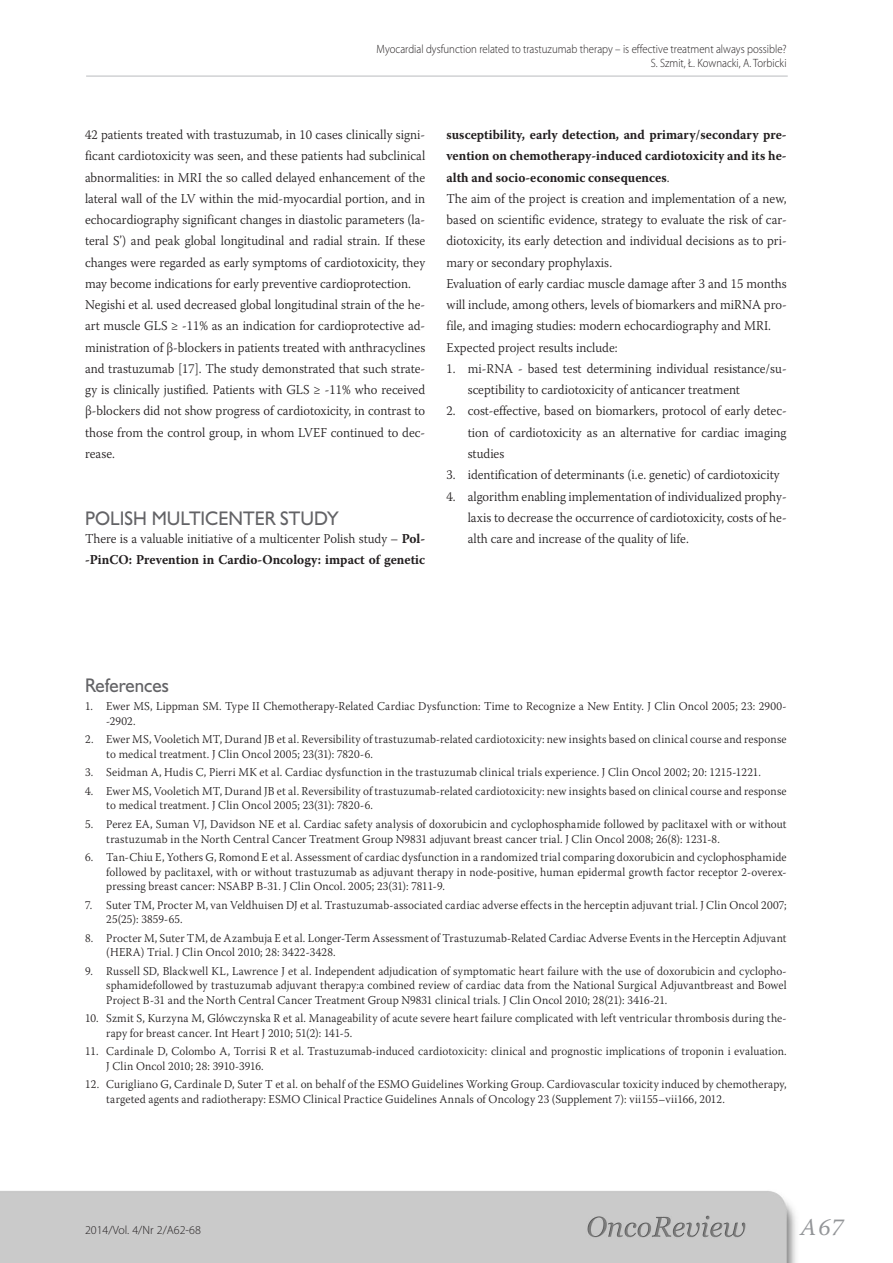
<style>
.page{position:relative;width:893px;height:1263px;background:#fff}
.page>*{position:absolute;margin:0;border:0;box-sizing:border-box;transform-origin:0 0}
.t1{font:italic 24px "Warnock Pro";color:#939598}
.t2{font:18px "Humanst 521 PL";color:#636366;scale:.95 1}
.t3{font:300 13.5px/21.3px "Warnock Pro";color:#231f20;scale:.95 1}
.t4{font:700 13.5px/21.3px "Warnock Pro";color:#231f20;scale:.95 1}
.t5{font:300 12px/14.4px "Warnock Pro";letter-spacing:.015em;color:#231f20;scale:.95 1}
.t6{font:300 12px/13.5px "Myriad Pro";color:#231f20;text-align:right;scale:.9 1}
.t7{font:300 12px "Myriad Pro";color:#231f20}
.s1{font-weight:300}
.s2{font-weight:700}
</style>
<div class="page">
<div style="left:0;top:1191px;width:796px;height:72px;background:#cacaca"></div>
<hr style="left:86px;top:75px;width:702px;height:2px;background:#d1d2d4">
<p class="t6" style="left:377px;top:42px;width:457px">Myocardial dysfunction related to trastuzumab therapy – is effective treatment always possible?<br>S. Szmit, Ł. Kownacki, A. Torbicki</p>
<p class="t3" style="left:85px;top:124px;width:360px">42 patients treated with trastuzumab, in 10 cases clinically signi&shy;ficant cardiotoxicity was seen, and these patients had subclinical abnormalities: in MRI the so called delayed enhancement of the lateral wall of the LV within the mid-myocardial portion, and in echocardiography significant changes in diastolic parameters (la&shy;teral S’) and peak global longitudinal and radial strain. If these changes were regarded as early symptoms of cardiotoxicity, they may become indications for early preventive cardioprotection.<br>Negishi et al. used decreased global longitudinal strain of the he&shy;art muscle GLS ≥ -11% as an indication for cardioprotective ad&shy;ministration of β-blockers in patients treated with anthracyclines and trastuzumab [17]. The study demonstrated that such strate&shy;gy is clinically justified. Patients with GLS ≥ -11% who received β-blockers did not show progress of cardiotoxicity, in contrast to those from the control group, in whom LVEF continued to dec&shy;rease.</p>
<h2 class="t2" style="left:85px;top:506px;width:268px">POLISH M ULTICENTER STUDY</h2>
<p class="t4" style="left:85px;top:528px;width:360px"><span class="s1">There is a valuable initiative of a multicenter Polish study –</span> Pol--PinCO: Prevention in Cardio-Oncology: impact of genetic</p>
<p class="t3" style="left:446px;top:124px;width:360px"><span class="s2">susceptibility, early detection, and primary/secondary pre&shy;vention on chemotherapy-induced cardiotoxicity and its he&shy;alth and socio-economic consequences</span>.<br>The aim of the project is creation and implementation of a new, based on scientific evidence, strategy to evaluate the risk of car&shy;diotoxicity, its early detection and individual decisions as to pri&shy;mary or secondary prophylaxis.<br>Evaluation of early cardiac muscle damage after 3 and 15 months will include, among others, levels of biomarkers and miRNA pro&shy;file, and imaging studies: modern echocardiography and MRI.<br>Expected project results include:</p>
<p class="t3" style="left:468px;top:358px;width:337px;text-indent:-21px">1. mi-RNA - based test determining individual resistance/su&shy;sceptibility to cardiotoxicity of anticancer treatment</p>
<p class="t3" style="left:468px;top:400px;width:337px;text-align:justify;text-indent:-21px">2. cost-effective, based on biomarkers, protocol of early detec&shy;tion of cardiotoxicity as an alternative for cardiac imaging studies</p>
<p class="t3" style="left:446px;top:464px;width:352px">3. identification of determinants (i.e. genetic) of cardiotoxicity</p>
<p class="t3" style="left:468px;top:485px;width:337px;text-align:justify;text-indent:-21px">4. algorithm enabling implementation of individualized prophy&shy;laxis to decrease the occurrence of cardiotoxicity, costs of he&shy;alth care and increase of the quality of life.</p>
<h2 class="t2" style="left:85px;top:673px;width:90px">REFERENCES</h2>
<p class="t5" style="left:106px;top:699px;width:718px;text-indent:-21px">1. Ewer MS, Lippman SM. Type II Chemotherapy-Related Cardiac Dysfunction: Time to Recognize a New Entity. J Clin Oncol 2005; 23: 2900- -2902.</p>
<p class="t5" style="left:106px;top:732px;width:718px;text-indent:-21px">2. Ewer MS, Vooletich MT, Durand JB et al. Reversibility of trastuzumab-related cardiotoxicity: new insights based on clinical course and response to medical treatment. J Clin Oncol 2005; 23(31): 7820-6.</p>
<p class="t5" style="left:85px;top:765px;width:713px">3. Seidman A, Hudis C, Pierri MK et al. Cardiac dysfunction in the trastuzumab clinical trials experience. J Clin Oncol 2002; 20: 1215-1221.</p>
<p class="t5" style="left:106px;top:784px;width:718px;text-indent:-21px">4. Ewer MS, Vooletich MT, Durand JB et al. Reversibility of trastuzumab-related cardiotoxicity: new insights based on clinical course and response to medical treatment. J Clin Oncol 2005; 23(31): 7820-6.</p>
<p class="t5" style="left:106px;top:817px;width:718px;text-indent:-21px">5. Perez EA, Suman VJ, Davidson NE et al. Cardiac safety analysis of doxorubicin and cyclophosphamide followed by paclitaxel with or without trastuzumab in the North Central Cancer Treatment Group N9831 adjuvant breast cancer trial. J Clin Oncol 2008; 26(8): 1231-8.</p>
<p class="t5" style="left:106px;top:850px;width:718px;text-align:justify;text-indent:-21px">6. Tan-Chiu E, Yothers G, Romond E et al. Assessment of cardiac dysfunction in a randomized trial comparing doxorubicin and cyclophosphamide followed by paclitaxel, with or without trastuzumab as adjuvant therapy in node-positive, human epidermal growth factor receptor 2-overex&shy;pressing breast cancer: NSABP B-31. J Clin Oncol. 2005; 23(31): 7811-9.</p>
<p class="t5" style="left:106px;top:897px;width:718px;text-indent:-21px">7. Suter TM, Procter M, van Veldhuisen DJ et al. Trastuzumab-associated cardiac adverse effects in the herceptin adjuvant trial. J Clin Oncol 2007;<br>25(25): 3859-65.</p>
<p class="t5" style="left:106px;top:930px;width:718px;text-indent:-21px">8. Procter M, Suter TM, de Azambuja E et al. Longer-Term Assessment of Trastuzumab-Related Cardiac Adverse Events in the Herceptin Adjuvant (HERA) Trial. J Clin Oncol 2010; 28: 3422-3428.</p>
<p class="t5" style="left:106px;top:963px;width:718px;text-align:justify;text-indent:-21px">9. Russell SD, Blackwell KL, Lawrence J et al. Independent adjudication of symptomatic heart failure with the use of doxorubicin and cyclopho&shy;sphamidefollowed by trastuzumab adjuvant therapy:a combined review of cardiac data from the National Surgical Adjuvantbreast and Bowel Project B-31 and the North Central Cancer Treatment Group N9831 clinical trials. J Clin Oncol 2010; 28(21): 3416-21.</p>
<p class="t5" style="left:106px;top:1011px;width:718px;text-indent:-21px">10. Szmit S, Kurzyna M, Glówczynska R et al. Manageability of acute severe heart failure complicated with left ventricular thrombosis during the&shy;rapy for breast cancer. Int Heart J 2010; 51(2): 141-5.</p>
<p class="t5" style="left:106px;top:1044px;width:718px;text-indent:-21px">11. Cardinale D, Colombo A, Torrisi R et al. Trastuzumab-induced cardiotoxicity: clinical and prognostic implications of troponin i evaluation.<br>J Clin Oncol 2010; 28: 3910-3916.</p>
<p class="t5" style="left:106px;top:1077px;width:718px;text-indent:-21px">12. Curigliano G, Cardinale D, Suter T et al. on behalf of the ESMO Guidelines Working Group. Cardiovascular toxicity induced by chemotherapy, targeted agents and radiotherapy: ESMO Clinical Practice Guidelines Annals of Oncology 23 (Supplement 7): vii155–vii166, 2012.</p>
<p class="t7" style="left:85px;top:1223px;width:117px">2014/Vol. 4/Nr 2/A62-68</p>
<h1 class="t1" style="left:800px;top:1212px;width:44px">A67</h1>
</div>
